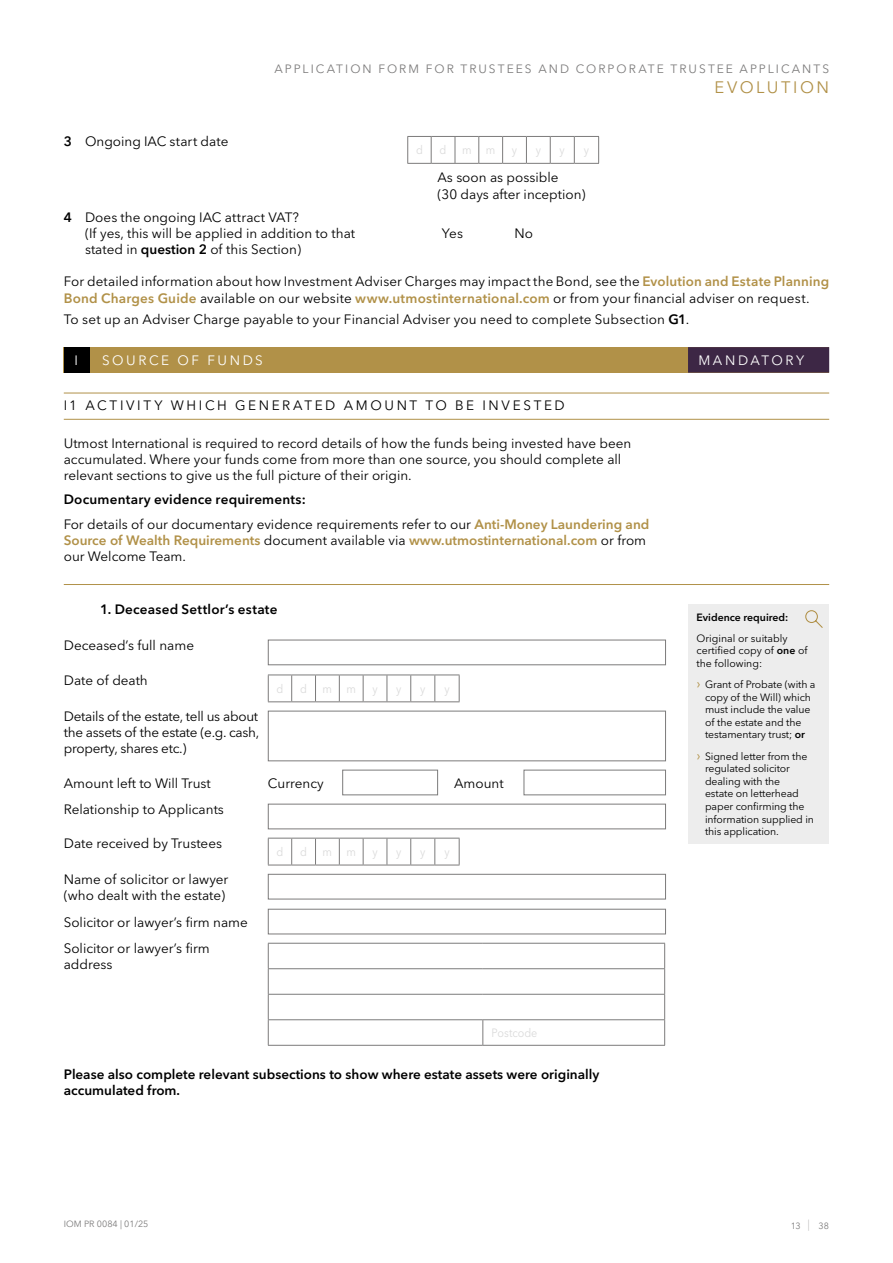
<style>
.page{position:relative;width:893px;height:1263px;background:#fff}
.page>*{position:absolute;margin:0;border:0;box-sizing:border-box;transform-origin:0 0}
.t1{font:16.5px "Avenir Next LT Pro";letter-spacing:.155em;color:#b19148}
.t2{font:13.5px/16.2px "Avenir Next LT Pro";color:#000}
.t3{font:600 13.5px/16.2px "Avenir Next LT Pro";color:#000}
.t4{font:600 13.5px/16.2px "Avenir Next LT Pro";color:#b19148}
.t5{font:13.5px "Avenir Next LT Pro";letter-spacing:.195em;color:#000}
.t6{font:13.5px "Avenir Next LT Pro";letter-spacing:.19em;color:#fff}
.t7{font:12px "Avenir Next LT Pro";letter-spacing:.17em;color:#7c7b7b}
.t8{font:12px "Avenir Next LT Pro";color:#dadada;scale:.9 1}
.t9{font:10.5px/12.6px "Avenir Next LT Pro";letter-spacing:-.01em;color:#000}
.t10{font:600 10.5px "Avenir Next LT Pro";color:#000}
.t11{font:9px "Avenir Next LT Pro";color:#7c7b7b}
.s1{font-weight:600}
.s2{font-weight:600;color:#b19148}
.s3{font-weight:400;color:#000}
.s4{font-size:13.5px;color:#b19148}
.s5{font-weight:200;font-size:11.25px}
</style>
<div class="page">
<hr style="left:64px;top:393px;width:765px;height:1px;background:#b19148">
<hr style="left:64px;top:419px;width:765px;height:1px;background:#b19148">
<svg style="left:407px;top:136px;width:192px;height:28px"></svg>
<div style="left:64px;top:347px;width:765px;height:26px;background:#b19148"></div>
<div style="left:64px;top:347px;width:25px;height:25px;background:#000"></div>
<div style="left:688px;top:347px;width:141px;height:26px;background:#3d2745"></div>
<hr style="left:64px;top:584px;width:765px;height:1px;background:#b19148">
<div style="left:268px;top:640px;width:398px;height:25px;border:1px solid #7c7b7b"></div>
<svg style="left:268px;top:674px;width:192px;height:28px"></svg>
<div style="left:268px;top:711px;width:398px;height:50px;border:1px solid #7c7b7b"></div>
<div style="left:342px;top:770px;width:96px;height:25px;border:1px solid #7c7b7b"></div>
<div style="left:524px;top:770px;width:142px;height:25px;border:1px solid #7c7b7b"></div>
<div style="left:268px;top:804px;width:398px;height:25px;border:1px solid #7c7b7b"></div>
<svg style="left:268px;top:838px;width:192px;height:28px"></svg>
<div style="left:268px;top:874px;width:398px;height:25px;border:1px solid #7c7b7b"></div>
<div style="left:268px;top:909px;width:398px;height:25px;border:1px solid #7c7b7b"></div>
<hr style="left:268px;top:943px;width:215px;height:1px;background:#7c7b7b">
<hr style="left:483px;top:943px;width:182px;height:1px;background:#7c7b7b">
<hr style="left:268px;top:968px;width:215px;height:1px;background:#7c7b7b">
<hr style="left:483px;top:968px;width:182px;height:1px;background:#7c7b7b">
<hr style="left:268px;top:994px;width:215px;height:1px;background:#7c7b7b">
<hr style="left:483px;top:994px;width:182px;height:1px;background:#7c7b7b">
<hr style="left:268px;top:1019px;width:215px;height:1px;background:#7c7b7b">
<svg style="left:268px;top:943px;width:1px;height:102px"></svg>
<hr style="left:483px;top:1019px;width:182px;height:1px;background:#7c7b7b">
<svg style="left:482px;top:1020px;width:1px;height:25px"></svg>
<svg style="left:664px;top:943px;width:1px;height:102px"></svg>
<hr style="left:268px;top:1045px;width:215px;height:1px;background:#7c7b7b">
<hr style="left:483px;top:1045px;width:182px;height:1px;background:#7c7b7b">
<div style="left:688px;top:604px;width:141px;height:240px;background:#ededed"></div>
<svg style="left:805px;top:610px;width:18px;height:18px"></svg>
<p class="t2" style="left:64px;top:133px;width:166px"><span class="s1">3</span> Ongoing IAC start date</p>
<p class="t7" style="left:274px;top:62px;width:556px">APPLICATION FORM FOR TRUSTEES AND CORPORATE TRUSTEE APPLICANTS</p>
<p class="t1" style="left:714px;top:77px;width:116px">EVOLUTION</p>
<p class="t8" style="left:416px;top:143px;width:9px">d</p>
<p class="t8" style="left:440px;top:143px;width:9px">d</p>
<p class="t8" style="left:462px;top:143px;width:39px">m m</p>
<p class="t8" style="left:512px;top:143px;width:7px">y</p>
<p class="t8" style="left:536px;top:143px;width:7px">y</p>
<p class="t8" style="left:560px;top:143px;width:7px">y</p>
<p class="t8" style="left:584px;top:143px;width:7px">y</p>
<p class="t2" style="left:437px;top:170px;width:150px">As soon as possible<br>(30 days after inception)</p>
<p class="t2" style="left:85px;top:209px;width:271px;text-indent:-21px"><span class="s1">4</span> Does the ongoing IAC attract VAT?<br>(If yes, this will be applied in addition to that stated in <span class="s1">question 2</span> of this Section)</p>
<p class="t2" style="left:442px;top:225px;width:23px">Yes</p>
<p class="t2" style="left:514px;top:225px;width:20px">No</p>
<p class="t2" style="left:64px;top:273px;width:767px">For detailed information about how Investment Adviser Charges may impact the Bond, see the <span class="s2">Evolution and Estate Planning<br>Bond Charges Guide</span> available on our website <span class="s2">www.utmostinternational.com</span> or from your financial adviser on request.</p>
<p class="t2" style="left:64px;top:311px;width:627px">To set up an Adviser Charge payable to your Financial Adviser you need to complete Subsection <span class="s1">G1</span>.</p>
<p class="t6" style="left:75px;top:352px;width:5px">I</p>
<p class="t6" style="left:102px;top:352px;width:162px">SOURCE OF FUNDS</p>
<p class="t6" style="left:698px;top:352px;width:107px">MANDATORY</p>
<p class="t5" style="left:64px;top:398px;width:503px">I1 ACTIVITY WHICH GENERATED AMOUNT TO BE INVESTED</p>
<p class="t2" style="left:64px;top:435px;width:569px">Utmost International is required to record details of how the funds being invested have been accumulated. Where your funds come from more than one source, you should complete all relevant sections to give us the full picture of their origin.</p>
<p class="t2" style="left:64px;top:487px;width:587px;line-height:24.8px"><span class="s1">Documentary evidence requirements:<br></span>For details of our documentary evidence requirements refer to our <span class="s2">Anti-Money Laundering and</span></p>
<p class="t4" style="left:64px;top:532px;width:584px">Source of Wealth Requirements <span class="s3">document available via</span> www.utmostinternational.com <span class="s3">or from our Welcome Team.</span></p>
<p class="t3" style="left:100px;top:601px;width:179px">1. Deceased Settlor’s estate</p>
<p class="t2" style="left:64px;top:637px;width:132px">Deceased’s full name</p>
<p class="t2" style="left:64px;top:672px;width:86px">Date of death</p>
<p class="t8" style="left:277px;top:682px;width:9px">d</p>
<p class="t8" style="left:300px;top:682px;width:9px">d</p>
<p class="t8" style="left:323px;top:682px;width:39px">m m</p>
<p class="t8" style="left:372px;top:682px;width:7px">y</p>
<p class="t8" style="left:396px;top:682px;width:7px">y</p>
<p class="t8" style="left:420px;top:682px;width:7px">y</p>
<p class="t8" style="left:444px;top:682px;width:7px">y</p>
<p class="t2" style="left:64px;top:708px;width:197px;text-align:justify">Details of the estate, tell us about the assets of the estate (e.g. cash, property, shares etc.)</p>
<p class="t2" style="left:64px;top:775px;width:149px">Amount left to Will Trust</p>
<p class="t2" style="left:268px;top:775px;width:57px">Currency</p>
<p class="t2" style="left:454px;top:775px;width:51px">Amount</p>
<p class="t2" style="left:64px;top:801px;width:162px">Relationship to Applicants</p>
<p class="t2" style="left:64px;top:835px;width:160px">Date received by Trustees</p>
<p class="t8" style="left:277px;top:845px;width:9px">d</p>
<p class="t8" style="left:300px;top:845px;width:9px">d</p>
<p class="t8" style="left:323px;top:845px;width:39px">m m</p>
<p class="t8" style="left:372px;top:845px;width:7px">y</p>
<p class="t8" style="left:396px;top:845px;width:7px">y</p>
<p class="t8" style="left:420px;top:845px;width:7px">y</p>
<p class="t8" style="left:444px;top:845px;width:7px">y</p>
<p class="t2" style="left:64px;top:871px;width:166px">Name of solicitor or lawyer (who dealt with the estate)</p>
<p class="t2" style="left:64px;top:909px;width:186px;line-height:26.4px">Solicitor or lawyer’s firm name<br>Solicitor or lawyer’s firm</p>
<p class="t2" style="left:64px;top:956px;width:50px">address</p>
<p class="t8" style="left:491px;top:1026px;width:53px">Postcode</p>
<p class="t3" style="left:64px;top:1066px;width:537px">Please also complete relevant subsections to show where estate assets were originally accumulated from.</p>
<p class="t10" style="left:696px;top:611px;width:93px">Evidence required:</p>
<p class="t9" style="left:696px;top:632px;width:113px">Original or suitably certified copy of <span class="s1">one</span> of the following:</p>
<p class="t9" style="left:696px;top:678px;width:121px;text-align:center"><span class="s4">›</span> Grant of Probate (with a copy of the Will) which must include the value<br>of the estate and the testamentary trust; <span class="s1">or</span></p>
<p class="t9" style="left:705px;top:749px;width:110px;text-indent:-9px"><span class="s4">›</span> Signed letter from the regulated solicitor dealing with the<br>estate on letterhead paper confirming the information supplied in this application.</p>
<p class="t11" style="left:64px;top:1219px;width:86px">IOM PR 0084 | 01/25</p>
<p class="t11" style="left:791px;top:1220px;width:40px">13 <span class="s5">|</span> 38</p>
</div>
